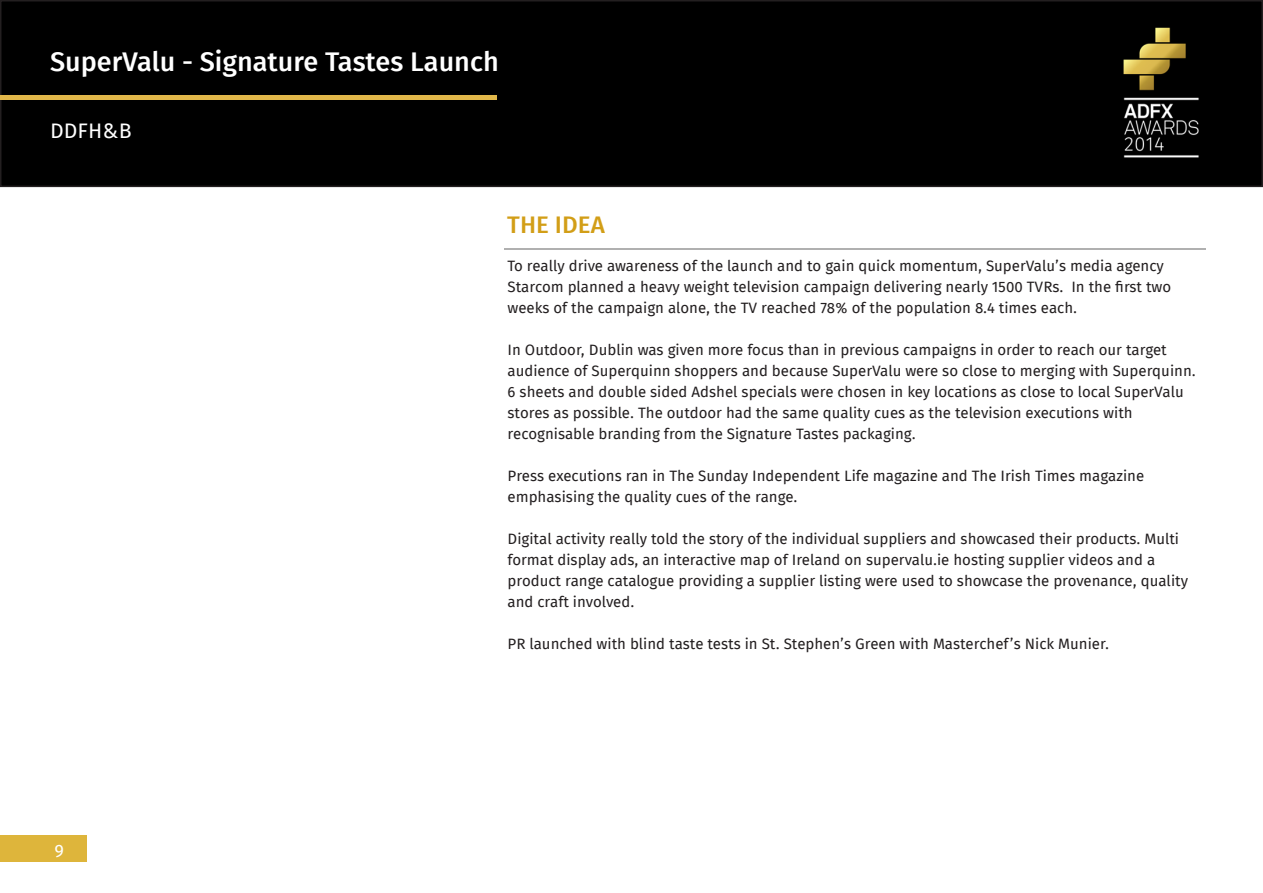
<style>
.page{position:relative;width:1263px;height:893px;background:#fff}
.page>*{position:absolute;margin:0;border:0;box-sizing:border-box;transform-origin:0 0}
.t1{font:500 27px "Fira Sans";color:#fff}
.t2{font:500 24px "Fira Sans";color:#d29e17}
.t3{font:21px "Fira Sans";color:#fff}
.t4{font:18px "Fira Sans OT";color:#fff}
.t5{font:15px/21px "Fira Sans";color:#231f20}
</style>
<div class="page">
<div style="left:3px;top:3px;width:1257px;height:181px;background:#000"></div>
<div style="left:0;top:0;width:1263px;height:187px;border:2px solid #231f20"></div>
<div style="left:0;top:836px;width:86px;height:26px;background:#deb53b"></div>
<hr style="left:0;top:95px;width:497px;height:4px;background:#e1b74a">
<hr style="left:504px;top:248px;width:701px;height:1px;background:#b0b0b0">
<h1 class="t1" style="left:50px;top:42px;width:450px">SuperValu - Signature Tastes Launch</h1>
<h3 class="t3" style="left:50px;top:115px;width:83px">DDFH&amp;B</h3>
<p class="t2" style="left:507px;top:208px;width:99px">THE IDEA</p>
<p class="t5" style="left:507px;top:257px;width:665px">To really drive awareness of the launch and to gain quick momentum, SuperValu’s media agency<br>Starcom planned a heavy weight television campaign delivering nearly 1500 TVRs. In the first two weeks of the campaign alone, the TV reached 78% of the population 8.4 times each.</p>
<p class="t5" style="left:507px;top:341px;width:690px">In Outdoor, Dublin was given more focus than in previous campaigns in order to reach our target audience of Superquinn shoppers and because SuperValu were so close to merging with Superquinn.<br>6 sheets and double sided Adshel specials were chosen in key locations as close to local SuperValu stores as possible. The outdoor had the same quality cues as the television executions with recognisable branding from the Signature Tastes packaging.</p>
<p class="t5" style="left:507px;top:467px;width:638px">Press executions ran in The Sunday Independent Life magazine and The Irish Times magazine emphasising the quality cues of the range.</p>
<p class="t5" style="left:507px;top:530px;width:682px">Digital activity really told the story of the individual suppliers and showcased their products. Multi format display ads, an interactive map of Ireland on supervalu.ie hosting supplier videos and a product range catalogue providing a supplier listing were used to showcase the provenance, quality and craft involved.</p>
<p class="t5" style="left:507px;top:635px;width:603px">PR launched with blind taste tests in St. Stephen’s Green with Masterchef’s Nick Munier.</p>
<p class="t4" style="left:54px;top:838px;width:11px">9</p>
</div>
